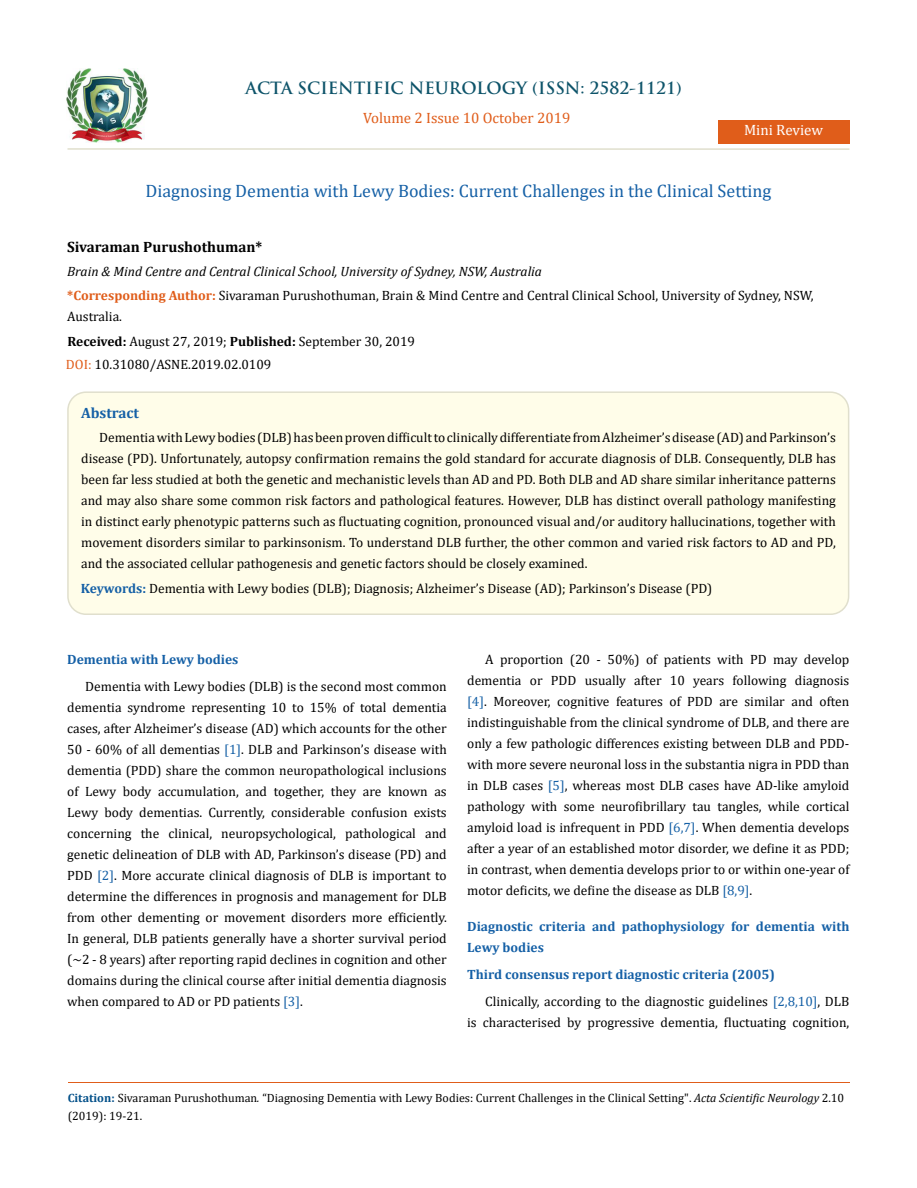
<style>
.page{position:relative;width:917px;height:1188px;background:#fff}
.page>*{position:absolute;margin:0;border:0;box-sizing:border-box;transform-origin:0 0}
.t1{font:18px "Cambria";color:#1560a6}
.t2{font:700 16.5px "Trajan Pro";color:#0e546a}
.t3{font:15px "Cambria";color:#e05d1a}
.t4{font:700 15px "Cambria";color:#000}
.t5{font:15px "Cambria";color:#fff}
.t6{font:700 15px "Cambria";color:#1560a6}
.t7{font:13.5px/21px "Cambria";color:#000;text-align:justify}
.t8{font:700 13.5px/21px "Cambria";color:#1560a6}
.t9{font:12px/18px "Cambria";color:#000}
.s1{font-style:italic}
.s2{font-weight:700;color:#e05d1a}
.s3{font-weight:700}
.s4{color:#e05d1a}
.s5{font-weight:700;color:#1560a6}
.s6{color:#1560a6}
.s7{font-weight:700;color:#035089}
</style>
<div class="page">
<img style="left:67px;top:68px;width:80px;height:74px">
<div style="left:717px;top:120px;width:132px;height:23px;background:#e05d1a"></div>
<div style="left:68px;top:392px;width:780px;height:222px;background:#fffde9;border-radius:18px"></div>
<div style="left:67px;top:391px;width:782px;height:224px;border:2px solid #e0dfcd;border-radius:18px"></div>
<hr style="left:68px;top:1082px;width:781px;height:1px;background:#e05d1a">
<hr style="left:67px;top:148px;width:782px;height:2px;background:#e0dfcd">
<p class="t2" style="left:246px;top:77px;width:437px">ACTA SCIENTIFIC NEUROLOGY (ISSN: 2582-1121)</p>
<p class="t3" style="left:363px;top:109px;width:209px">Volume 2 Issue 10 October 2019</p>
<p class="t5" style="left:744px;top:121px;width:81px">Mini Review</p>
<h1 class="t1" style="left:145px;top:180px;width:627px">Diagnosing Dementia with Lewy Bodies: Current Challenges in the Clinical Setting</h1>
<p class="t4" style="left:67px;top:236px;width:196px">Sivaraman Purushothuman*</p>
<p class="t7" style="left:67px;top:259px;width:748px;line-height:24.3px"><span class="s1">Brain &amp; Mind Centre and Central Clinical School, University of Sydney, NSW, Australia<br></span><span class="s2">*Corresponding Author:</span> Sivaraman Purushothuman, Brain &amp; Mind Centre and Central Clinical School, University of Sydney, NSW,</p>
<p class="t7" style="left:67px;top:306px;width:56px">Australia.</p>
<p class="t7" style="left:67px;top:331px;width:349px"><span class="s3">Received:</span> August 27, 2019; <span class="s3">Published:</span> September 30, 2019</p>
<p class="t7" style="left:66px;top:354px;width:207px"><span class="s4">DOI:</span> 10.31080/ASNE.2019.02.0109</p>
<p class="t6" style="left:81px;top:403px;width:60px">Abstract</p>
<p class="t7" style="left:81px;top:427px;width:756px;text-indent:18px">Dementia with Lewy bodies (DLB) has been proven difficult to clinically differentiate from Alzheimer’s disease (AD) and Parkinson’s disease (PD). Unfortunately, autopsy confirmation remains the gold standard for accurate diagnosis of DLB. Consequently, DLB has been far less studied at both the genetic and mechanistic levels than AD and PD. Both DLB and AD share similar inheritance patterns and may also share some common risk factors and pathological features. However, DLB has distinct overall pathology manifesting in distinct early phenotypic patterns such as fluctuating cognition, pronounced visual and/or auditory hallucinations, together with movement disorders similar to parkinsonism. To understand DLB further, the other common and varied risk factors to AD and PD, and the associated cellular pathogenesis and genetic factors should be closely examined.</p>
<p class="t7" style="left:81px;top:578px;width:633px"><span class="s5">Keywords:</span> Dementia with Lewy bodies (DLB); Diagnosis; Alzheimer’s Disease (AD); Parkinson’s Disease (PD)</p>
<p class="t8" style="left:67px;top:649px;width:173px">Dementia with Lewy bodies</p>
<p class="t7" style="left:67px;top:676px;width:381px;text-indent:18px">Dementia with Lewy bodies (DLB) is the second most common dementia syndrome representing 10 to 15% of total dementia cases, after Alzheimer’s disease (AD) which accounts for the other 50 - 60% of all dementias <span class="s6">[1]</span>. DLB and Parkinson’s disease with dementia (PDD) share the common neuropathological inclusions of Lewy body accumulation, and together, they are known as Lewy body dementias. Currently, considerable confusion exists concerning the clinical, neuropsychological, pathological and genetic delineation of DLB with AD, Parkinson’s disease (PD) and PDD <span class="s6">[2]</span>. More accurate clinical diagnosis of DLB is important to determine the differences in prognosis and management for DLB from other dementing or movement disorders more efficiently.<br>In general, DLB patients generally have a shorter survival period (~2 - 8 years) after reporting rapid declines in cognition and other domains during the clinical course after initial dementia diagnosis when compared to AD or PD patients <span class="s6">[3]</span>.</p>
<p class="t7" style="left:467px;top:649px;width:384px;text-indent:18px">A proportion (20 - 50%) of patients with PD may develop dementia or PDD usually after 10 years following diagnosis <span class="s6">[4]</span>. Moreover, cognitive features of PDD are similar and often indistinguishable from the clinical syndrome of DLB, and there are only a few pathologic differences existing between DLB and PDD&shy;with more severe neuronal loss in the substantia nigra in PDD than in DLB cases <span class="s6">[5]</span>, whereas most DLB cases have AD-like amyloid pathology with some neurofibrillary tau tangles, while cortical amyloid load is infrequent in PDD <span class="s6">[6,7]</span>. When dementia develops after a year of an established motor disorder, we define it as PDD; in contrast, when dementia develops prior to or within one-year of motor deficits, we define the disease as DLB <span class="s6">[8,9]</span>.</p>
<p class="t8" style="left:467px;top:916px;width:383px">Diagnostic criteria and pathophysiology for dementia with<br>Lewy bodies</p>
<p class="t7" style="left:485px;top:961px;width:366px;line-height:27px;text-indent:-18px"><span class="s5">Third consensus report diagnostic criteria (2005)<br></span>Clinically, according to the diagnostic guidelines <span class="s6">[2,8,10]</span>, DLB</p>
<p class="t7" style="left:467px;top:1012px;width:384px">is characterised by progressive dementia, fluctuating cognition,</p>
<p class="t9" style="left:68px;top:1088px;width:778px"><span class="s7">Citation:</span> Sivaraman Purushothuman<span class="s1">.</span> “Diagnosing Dementia with Lewy Bodies: Current Challenges in the Clinical Setting". <span class="s1">Acta Scientific Neurology</span> 2.10 (2019): 19-21.</p>
</div>
